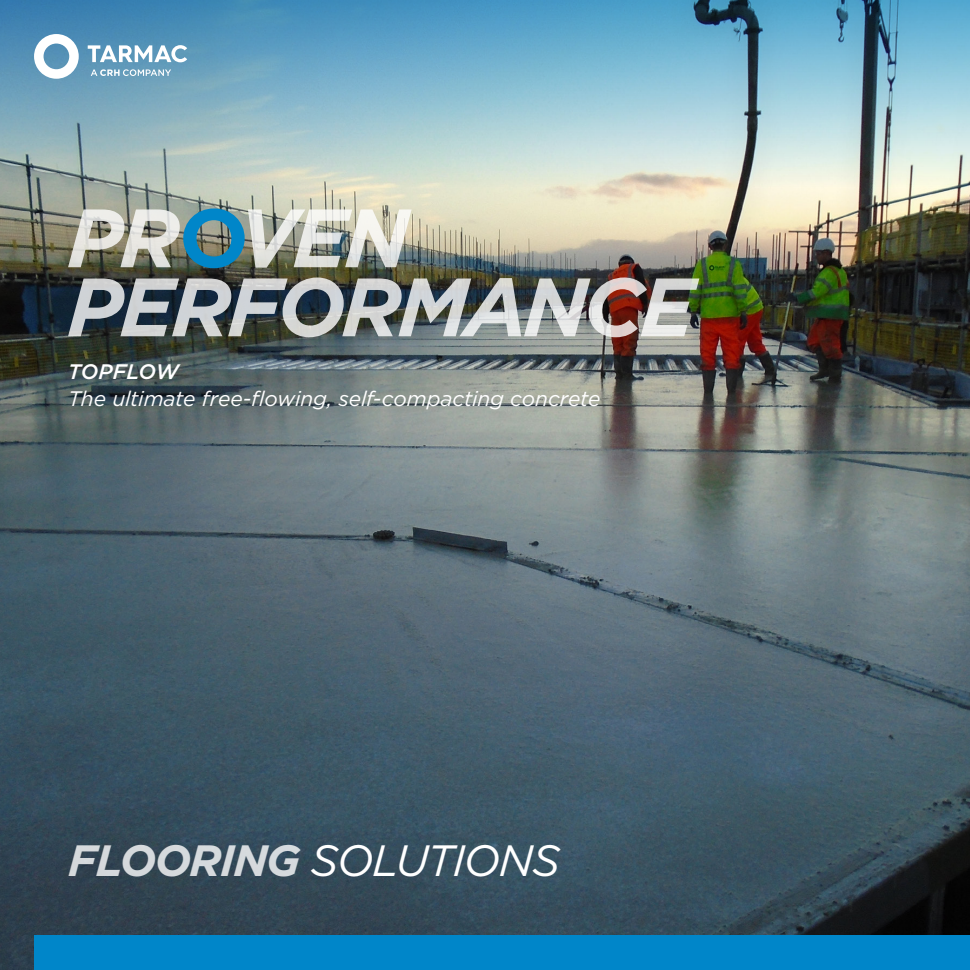
<style>
.page{position:relative;width:970px;height:970px;background:#fff}
.page>*{position:absolute;margin:0;border:0;box-sizing:border-box;transform-origin:0 0}
.t1{font:italic 43.8px "Gotham";letter-spacing:-.035em;color:#fff}
.SUBHEADER{font:italic 21px "Gotham";letter-spacing:-.005em;color:#fff}
.SUBHEADER-2{font:italic 500 21px "Gotham";letter-spacing:-.01em;color:#fff}
.s1{font-weight:700}
</style>
<div class="page">
<img style="left:0;top:187px;width:969px;height:782px">
<svg style="left:0;top:0;width:969px;height:187px;background:#8ab7c8"></svg>
<img style="left:68px;top:277px;width:631px;height:60px">
<img style="left:68px;top:208px;width:343px;height:60px">
<svg style="left:91px;top:69px;width:80px;height:7px"></svg>
<svg style="left:88px;top:45px;width:99px;height:17px"></svg>
<svg style="left:34px;top:34px;width:45px;height:45px"></svg>
<div style="left:34px;top:935px;width:935px;height:34px;background:#0086c9"></div>
<p class="SUBHEADER-2" style="left:68px;top:358px;width:112px">TOPFLOW</p>
<p class="SUBHEADER" style="left:68px;top:385px;width:534px">The ultimate free-flowing, self-compacting concrete</p>
<p class="t1" style="left:68px;top:832px;width:493px"><span class="s1">FLOORING</span> SOLUTIONS</p>
</div>
